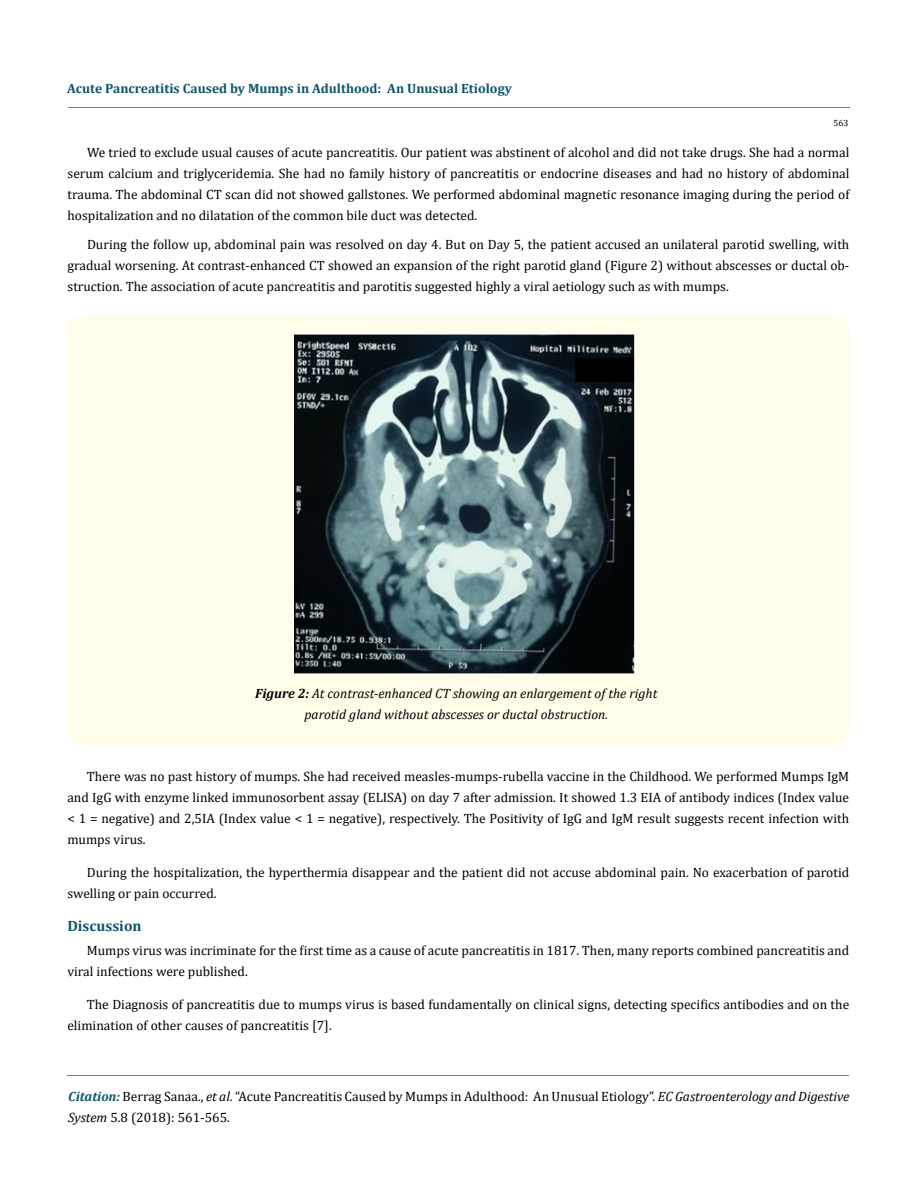
<style>
.page{position:relative;width:917px;height:1190px;background:#fff}
.page>*{position:absolute;margin:0;border:0;box-sizing:border-box;transform-origin:0 0}
.t1{font:700 15px "Cambria";color:#0e546a}
.t2{font:13.5px/21px "Cambria";color:#000}
.t3{font:italic 13.5px/21px "Cambria";color:#000;text-align:center}
.t4{font:700 13.5px "Cambria";color:#0e546a}
.t5{font:9px "Cambria";color:#000}
.s1{font-weight:700}
.s2{font-weight:700;font-style:italic;color:#0e546a}
.s3{font-style:italic}
</style>
<div class="page">
<hr style="left:68px;top:108px;width:781px;height:1px;background:#e05d1a">
<hr style="left:67px;top:1075px;width:782px;height:1px;background:#e05d1a">
<div style="left:68px;top:315px;width:781px;height:430px;background:#fffde9;border-radius:18px"></div>
<img style="left:294px;top:334px;width:342px;height:340px">
<p class="t4" style="left:67px;top:79px;width:446px">Acute Pancreatitis Caused by Mumps in Adulthood: An Unusual Etiology</p>
<p class="t5" style="left:833px;top:118px;width:16px">563</p>
<p class="t2" style="left:68px;top:142px;width:783px;text-align:justify;text-indent:19px">We tried to exclude usual causes of acute pancreatitis. Our patient was abstinent of alcohol and did not take drugs. She had a normal serum calcium and triglyceridemia. She had no family history of pancreatitis or endocrine diseases and had no history of abdominal trauma. The abdominal CT scan did not showed gallstones. We performed abdominal magnetic resonance imaging during the period of hospitalization and no dilatation of the common bile duct was detected.</p>
<p class="t2" style="left:68px;top:234px;width:783px;text-align:justify;text-indent:19px">During the follow up, abdominal pain was resolved on day 4. But on Day 5, the patient accused an unilateral parotid swelling, with gradual worsening. At contrast-enhanced CT showed an expansion of the right parotid gland (Figure 2) without abscesses or ductal ob&shy;struction. The association of acute pancreatitis and parotitis suggested highly a viral aetiology such as with mumps.</p>
<p class="t3" style="left:255px;top:682px;width:403px"><span class="s1">Figure 2:</span> At contrast-enhanced CT showing an enlargement of the right parotid gland without abscesses or ductal obstruction.</p>
<p class="t2" style="left:67px;top:765px;width:783px;text-align:justify;text-indent:19px">There was no past history of mumps. She had received measles-mumps-rubella vaccine in the Childhood. We performed Mumps IgM and IgG with enzyme linked immunosorbent assay (ELISA) on day 7 after admission. It showed 1.3 EIA of antibody indices (Index value &lt; 1 = negative) and 2,5IA (Index value &lt; 1 = negative), respectively. The Positivity of IgG and IgM result suggests recent infection with mumps virus.</p>
<p class="t2" style="left:67px;top:861px;width:783px;text-indent:19px">During the hospitalization, the hyperthermia disappear and the patient did not accuse abdominal pain. No exacerbation of parotid swelling or pain occurred.</p>
<p class="t1" style="left:67px;top:915px;width:76px">Discussion</p>
<p class="t2" style="left:67px;top:939px;width:783px;text-indent:19px">Mumps virus was incriminate for the first time as a cause of acute pancreatitis in 1817. Then, many reports combined pancreatitis and viral infections were published.</p>
<p class="t2" style="left:67px;top:993px;width:783px;text-indent:19px">The Diagnosis of pancreatitis due to mumps virus is based fundamentally on clinical signs, detecting specifics antibodies and on the elimination of other causes of pancreatitis [7].</p>
<p class="t2" style="left:68px;top:1085px;width:782px"><span class="s2">Citation:</span> Berrag Sanaa., <span class="s3">et al</span>. “Acute Pancreatitis Caused by Mumps in Adulthood: An Unusual Etiology”. <span class="s3">EC Gastroenterology and Digestive<br>System</span> 5.8 (2018): 561-565.</p>
</div>
